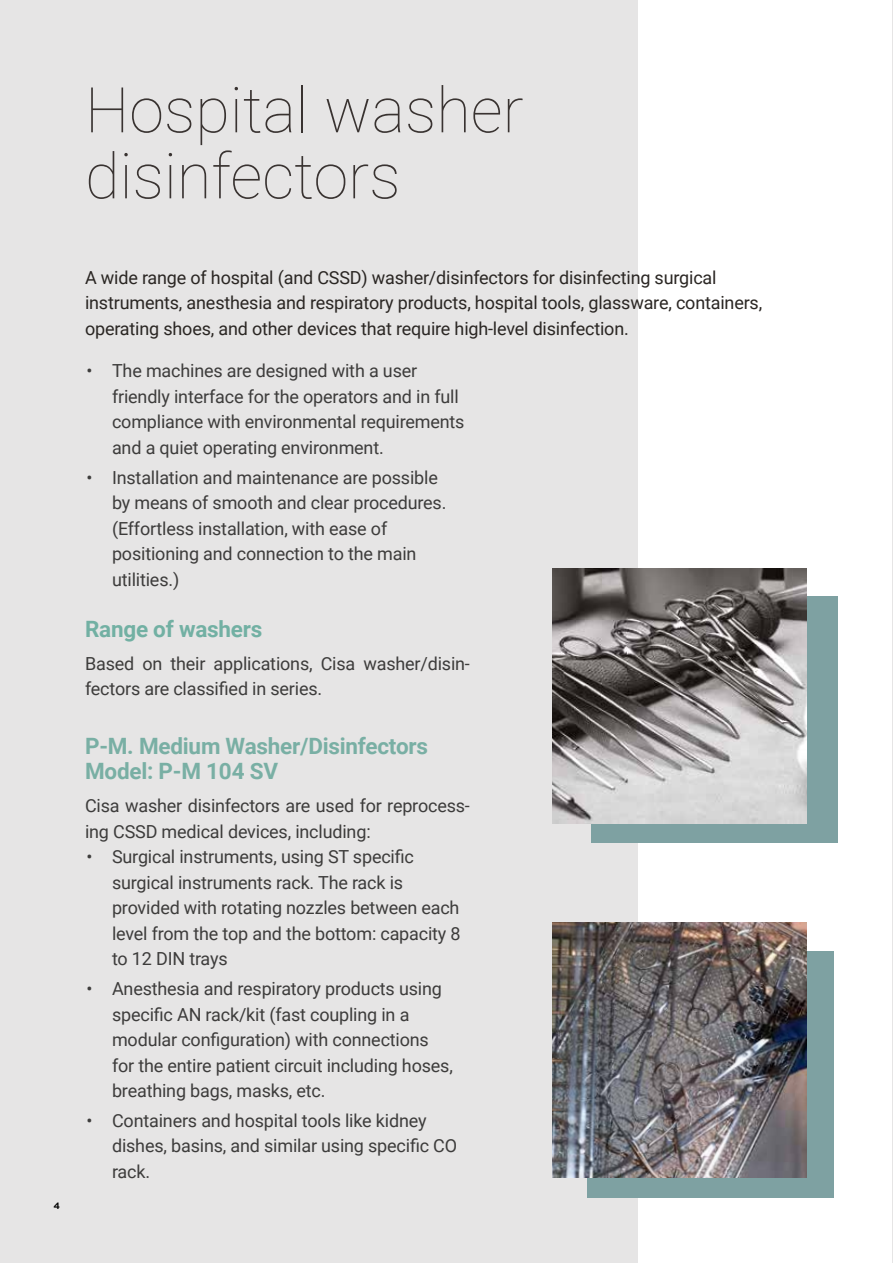
<style>
.page{position:relative;width:893px;height:1263px;background:#fff}
.page>*{position:absolute;margin:0;border:0;box-sizing:border-box;transform-origin:0 0}
.t1{font:100 63px/66px "Roboto";color:#393331}
.t2{font:700 22.5px/25.5px "Roboto";letter-spacing:-.01em;color:#79afa4}
.t3{font:700 22.5px "Roboto";letter-spacing:-.01em;color:#72b0a3}
.t4{font:18px/25.5px "Roboto";letter-spacing:-.01em;color:#3d3c3b}
.t5{font:18px/25.5px "Roboto";letter-spacing:-.01em;color:#2a2623}
.t6{font:18px "Arial";color:#000}
</style>
<div class="page">
<div style="left:0;top:0;width:638px;height:1263px;background:#e6e5e5"></div>
<hr style="left:892px;top:0;width:1px;height:1263px;background:#e6e5e5">
<div style="left:591px;top:596px;width:247px;height:247px;background:#7ea1a2"></div>
<img style="left:552px;top:568px;width:255px;height:255px">
<div style="left:587px;top:950px;width:247px;height:247px;background:#7ea1a2"></div>
<img style="left:552px;top:923px;width:255px;height:254px">
<h1 class="t1" style="left:85px;top:75px;width:440px">Hospital washer disinfectors</h1>
<p class="t6" style="left:54px;top:1190px;width:7px">4</p>
<p class="t5" style="left:85px;top:264px;width:679px">A wide range of hospital (and CSSD) washer/disinfectors for disinfecting surgical instruments, anesthesia and respiratory products, hospital tools, glassware, containers, operating shoes, and other devices that require high-level disinfection.</p>
<p class="t4" style="left:112px;top:358px;width:354px;text-indent:-26px">• The machines are designed with a user friendly interface for the operators and in full compliance with environmental requirements and a quiet operating environment.</p>
<p class="t4" style="left:112px;top:464px;width:336px;text-indent:-26px">• Installation and maintenance are possible by means of smooth and clear procedures. (Effortless installation, with ease of positioning and connection to the main utilities.)</p>
<p class="t3" style="left:85px;top:613px;width:179px">Range of washers</p>
<p class="t4" style="left:85px;top:650px;width:386px">Based on their applications, Cisa washer/disin&shy;fectors are classified in series.</p>
<p class="t2" style="left:85px;top:732px;width:345px">P-M. Medium Washer/Disinfectors<br>Model: P-M 104 SV</p>
<p class="t4" style="left:85px;top:792px;width:386px">Cisa washer disinfectors are used for reprocess&shy;ing CSSD medical devices, including:</p>
<p class="t4" style="left:112px;top:843px;width:350px;text-indent:-26px">• Surgical instruments, using ST specific surgical instruments rack. The rack is provided with rotating nozzles between each level from the top and the bottom: capacity 8 to 12 DIN trays</p>
<p class="t4" style="left:112px;top:975px;width:342px;text-indent:-26px">• Anesthesia and respiratory products using specific AN rack/kit (fast coupling in a modular configuration) with connections for the entire patient circuit including hoses, breathing bags, masks, etc.</p>
<p class="t4" style="left:112px;top:1107px;width:347px;text-indent:-26px">• Containers and hospital tools like kidney dishes, basins, and similar using specific CO rack.</p>
</div>
